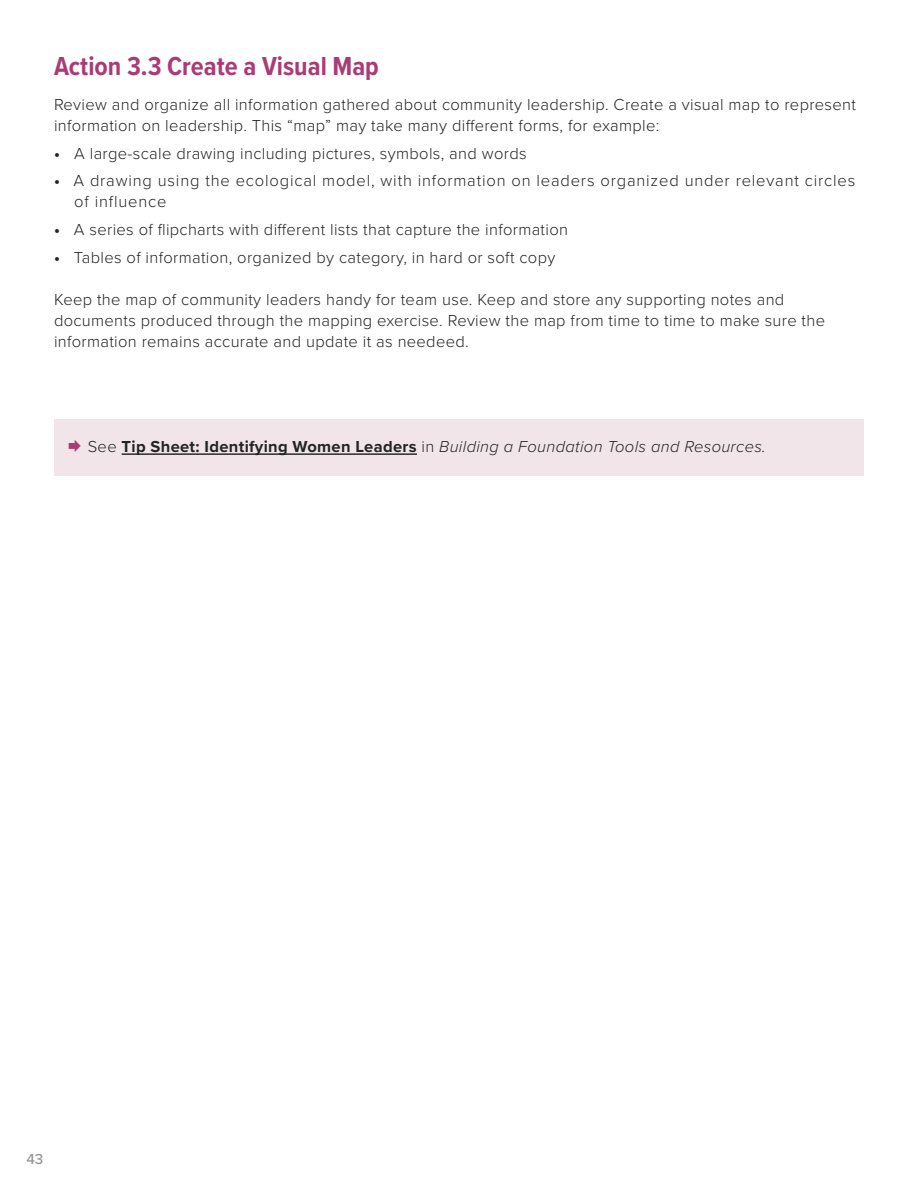
<style>
.page{position:relative;width:918px;height:1188px;background:#fff}
.page>*{position:absolute;margin:0;border:0;box-sizing:border-box;transform-origin:0 0}
.t1{font:700 27px "Proxima Nova Cond";color:#aa3b75}
.t2{font:300 16.5px/21px "Proxima Nova";letter-spacing:.02em;color:#242424}
.t3{font:300 16.5px/21px "Proxima Nova";letter-spacing:.05em;color:#242424}
.t4{font:italic 300 16.5px "Proxima Nova";letter-spacing:.02em;color:#242424}
.t5{font:500 15px "Proxima Nova";color:#939598}
.s1{font-weight:700}
.s2{color:#aa3b75}
.s3{font-style:normal}
.s4{font-weight:700;font-style:normal}
</style>
<div class="page">
<div style="left:54px;top:419px;width:810px;height:57px;background:#f1e5e9"></div>
<hr style="left:122px;top:453px;width:295px;height:2px;background:#242424">
<h1 class="t1" style="left:54px;top:46px;width:326px">Action 3.3 Create a Visual Map</h1>
<p class="t2" style="left:54px;top:93px;width:804px">Review and organize all information gathered about community leadership. Create a visual map to represent information on leadership. This “map” may take many different forms, for example:</p>
<p class="t2" style="left:54px;top:142px;width:474px"><span class="s1">•</span> A large-scale drawing including pictures, symbols, and words</p>
<p class="t3" style="left:74px;top:169px;width:783px;text-indent:-20px"><span class="s1">•</span> A drawing using the ecological model, with information on leaders organized under relevant circles of influence</p>
<p class="t2" style="left:54px;top:218px;width:516px"><span class="s1">•</span> A series of flipcharts with different lists that capture the information</p>
<p class="t2" style="left:54px;top:246px;width:503px"><span class="s1">•</span> Tables of information, organized by category, in hard or soft copy</p>
<p class="t2" style="left:54px;top:288px;width:773px">Keep the map of community leaders handy for team use. Keep and store any supporting notes and documents produced through the mapping exercise. Review the map from time to time to make sure the information remains accurate and update it as needeed.</p>
<p class="t4" style="left:67px;top:434px;width:700px"><span class="s2">◻</span> <span class="s3">See</span> <span class="s4">Tip Sheet: Identifying Women Leaders</span> <span class="s3">in</span> Building a Foundation Tools and Resources.</p>
<p class="t5" style="left:26px;top:1148px;width:19px">43</p>
</div>
